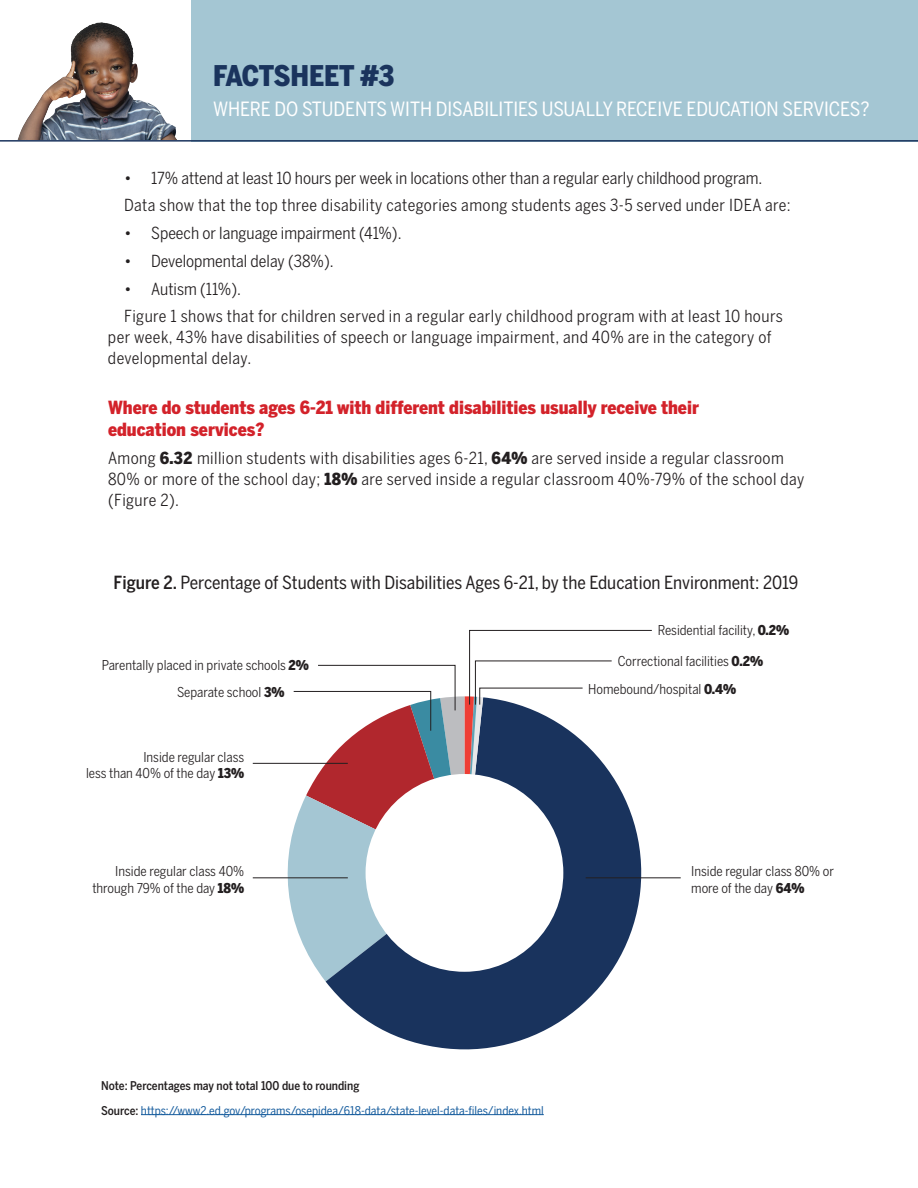
<style>
.page{position:relative;width:918px;height:1188px;background:#fff}
.page>*{position:absolute;margin:0;border:0;box-sizing:border-box;transform-origin:0 0}
.t1{font:900 28.2px "Benton Sans Condensed";letter-spacing:-.015em;color:#1a345d}
.t2{font:19.5px "Benton Sans Condensed";letter-spacing:-.005em;color:#fff}
.t3{font:900 18px/21.6px "Benton Sans Condensed";color:#d3222a}
.t4{font:18px "Benton Sans Condensed";color:#231f20}
.t5{font:16.5px/21px "Benton Sans Condensed";letter-spacing:.025em;color:#231f20}
.t6{font:16.5px/27.8px "Benton Sans Condensed";color:#231f20}
.t7{font:13.5px/16.5px "Benton Sans Condensed";color:#231f20}
.t8{font:12px/24.9px "Benton Sans Condensed";color:#175d9e}
.s1{font-weight:900}
.s2{font-weight:500}
.s3{font-weight:500;color:#231f20}
</style>
<div class="page">
<img style="left:80px;top:22px;width:20px;height:10px">
<div style="left:191px;top:0;width:727px;height:142px;background:#a4c6d3"></div>
<hr style="left:0;top:140px;width:918px;height:2px;background:#1a335d">
<svg style="left:326px;top:982px;width:278px;height:67px;fill:#19335d"></svg>
<svg style="left:288px;top:630px;width:365px;height:352px"></svg>
<hr style="left:253px;top:763px;width:95px;height:1px;background:#231f20">
<hr style="left:253px;top:877px;width:95px;height:1px;background:#231f20">
<hr style="left:586px;top:877px;width:95px;height:1px;background:#231f20">
<hr style="left:141px;top:1114px;width:403px;height:1px;background:#175d9e">
<h1 class="t1" style="left:213px;top:57px;width:183px">FACTSHEET #3</h1>
<p class="t2" style="left:213px;top:97px;width:658px">WHERE DO STUDENTS WITH DISABILITIES USUALLY RECEIVE EDUCATION SERVICES?</p>
<p class="t6" style="left:124px;top:164px;width:668px">• 17% attend at least 10 hours per week in locations other than a regular early childhood program.<br>Data show that the top three disability categories among students ages 3-5 served under IDEA are:</p>
<p class="t6" style="left:124px;top:219px;width:279px">• Speech or language impairment (41%).</p>
<p class="t6" style="left:124px;top:247px;width:211px">• Developmental delay (38%).</p>
<p class="t5" style="left:124px;top:275px;width:660px;line-height:27.8px">• Autism (11%).<br>Figure 1 shows that for children served in a regular early childhood program with at least 10 hours</p>
<p class="t5" style="left:108px;top:327px;width:665px">per week, 43% have disabilities of speech or language impairment, and 40% are in the category of developmental delay.</p>
<p class="t3" style="left:108px;top:397px;width:592px">Where do students ages 6-21 with different disabilities usually receive their education services?</p>
<p class="t5" style="left:108px;top:447px;width:698px">Among <span class="s1">6.32</span> million students with disabilities ages 6-21, <span class="s1">64%</span> are served inside a regular classroom<br>80% or more of the school day; <span class="s1">18%</span> are served inside a regular classroom 40%-79% of the school day (Figure 2).</p>
<p class="t4" style="left:114px;top:571px;width:686px"><span class="s2">Figure 2.</span> Percentage of Students with Disabilities Ages 6-21, by the Education Environment: 2019</p>
<p class="t7" style="left:177px;top:652px;width:133px;line-height:26.8px;text-indent:-75px">Parentally placed in private schools <span class="s1">2%<br></span>Separate school <span class="s1">3%</span></p>
<p class="t7" style="left:86px;top:748px;width:160px;text-align:right">Inside regular class<br>less than 40% of the day <span class="s1">13%</span></p>
<p class="t7" style="left:658px;top:622px;width:133px">Residential facility, <span class="s1">0.2%</span></p>
<p class="t7" style="left:618px;top:653px;width:147px">Correctional facilities <span class="s1">0.2%</span></p>
<p class="t7" style="left:588px;top:681px;width:150px">Homebound/hospital <span class="s1">0.4%</span></p>
<p class="t7" style="left:92px;top:863px;width:153px;text-align:right">Inside regular class 40% through 79% of the day <span class="s1">18%</span></p>
<p class="t7" style="left:691px;top:863px;width:144px">Inside regular class 80% or more of the day <span class="s1">64%</span></p>
<p class="t8" style="left:101px;top:1073px;width:444px"><span class="s3">Note: Percentages may not total 100 due to rounding<br>Source:</span> https://www2.ed.gov/programs/osepidea/618-data/state-level-data-files/index.html</p>
</div>
